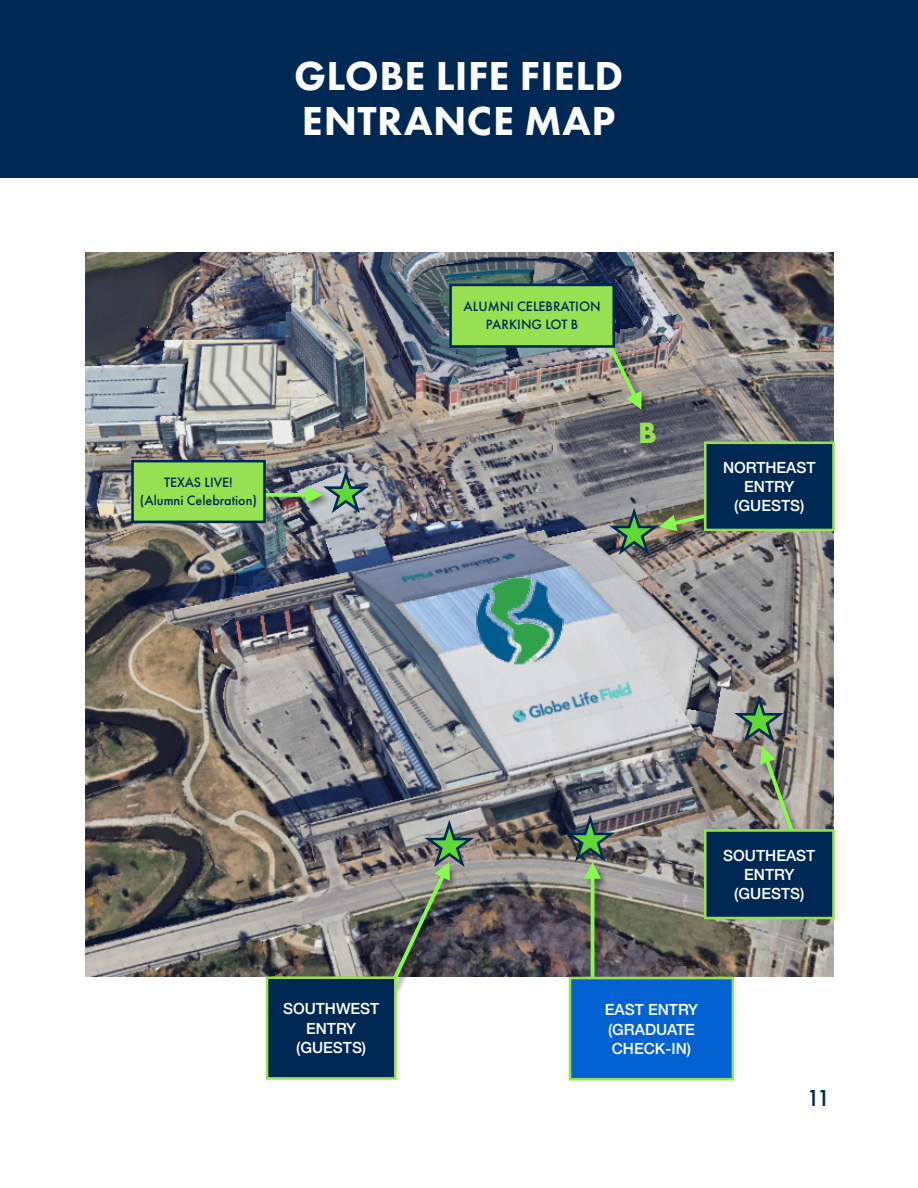
<style>
.page{position:relative;width:918px;height:1188px;background:#fff}
.page>*{position:absolute;margin:0;border:0;box-sizing:border-box;transform-origin:0 0}
.t1{font:800 42px/45px "Futura PT";letter-spacing:.01em;color:#fff}
.t2{font:700 27px "Futura";color:#97e151}
.t3{font:500 24px "Futura PT";color:#002855}
.t4{font:500 15.45px/19.2px "Helvetica Neue";color:#fff;text-align:center}
.t5{font:500 14.1px/18px "Futura PT";color:#002855;text-align:center}
</style>
<div class="page">
<div style="left:0;top:0;width:918px;height:177px;background:#002855"></div>
<img style="left:86px;top:253px;width:747px;height:724px">
<img style="left:474px;top:575px;width:91px;height:92px">
<img style="left:525px;top:252px;width:309px;height:1px">
<img style="left:593px;top:325px;width:67px;height:100px">
<img style="left:598px;top:326px;width:44px;height:84px">
<div style="left:451px;top:285px;width:163px;height:61px;background:#96e152"></div>
<div style="left:449px;top:284px;width:166px;height:64px;border:3px solid #002855"></div>
<img style="left:266px;top:486px;width:40px;height:27px">
<svg style="left:266px;top:493px;width:40px;height:4px"></svg>
<div style="left:133px;top:461px;width:132px;height:61px;background:#96e152"></div>
<div style="left:131px;top:460px;width:135px;height:63px;border:3px solid #002855"></div>
<img style="left:655px;top:501px;width:85px;height:45px">
<img style="left:608px;top:506px;width:124px;height:50px">
<div style="left:705px;top:443px;width:128px;height:87px;background:#002855"></div>
<div style="left:704px;top:442px;width:131px;height:89px;border:3px solid #96e152"></div>
<img style="left:798px;top:741px;width:14px;height:88px">
<svg style="left:733px;top:696px;width:65px;height:133px;background:#7f8877"></svg>
<div style="left:705px;top:830px;width:128px;height:88px;background:#002855"></div>
<div style="left:704px;top:829px;width:131px;height:90px;border:3px solid #96e152"></div>
<img style="left:583px;top:879px;width:28px;height:98px">
<hr style="left:591px;top:877px;width:3px;height:112px;background:#88fa4e">
<svg style="left:561px;top:815px;width:58px;height:64px;background:#6a7b6a"></svg>
<div style="left:570px;top:978px;width:163px;height:101px;background:#0362d1"></div>
<div style="left:569px;top:977px;width:165px;height:103px;border:3px solid #96e152"></div>
<img style="left:381px;top:856px;width:18px;height:139px">
<img style="left:385px;top:821px;width:90px;height:172px">
<div style="left:267px;top:978px;width:128px;height:100px;background:#002855"></div>
<div style="left:266px;top:976px;width:131px;height:104px;border:3px solid #96e152"></div>
<svg style="left:306px;top:471px;width:64px;height:43px;background:#85a092"></svg>
<h1 class="t1" style="left:294px;top:52px;width:331px">GLOBE LIFE FIELD<br>ENTRANCE MAP</h1>
<p class="t5" style="left:140px;top:473px;width:119px">TEXAS LIVE!<br>(Alumni Celebration)</p>
<p class="t5" style="left:464px;top:298px;width:139px">ALUMNI CELEBRATION<br>PARKING LOT B</p>
<h2 class="t2" style="left:638px;top:413px;width:20px">B</h2>
<p class="t4" style="left:723px;top:457px;width:94px">NORTHEAST<br>ENTRY (GUESTS)</p>
<p class="t4" style="left:283px;top:998px;width:98px">SOUTHWEST<br>ENTRY (GUESTS)</p>
<p class="t4" style="left:723px;top:844px;width:94px">SOUTHEAST<br>ENTRY (GUESTS)</p>
<p class="t4" style="left:605px;top:999px;width:95px;text-align:left">EAST ENTRY (GRADUATE<br>CHECK-IN)</p>
<h3 class="t3" style="left:806px;top:1083px;width:26px">11</h3>
</div>
